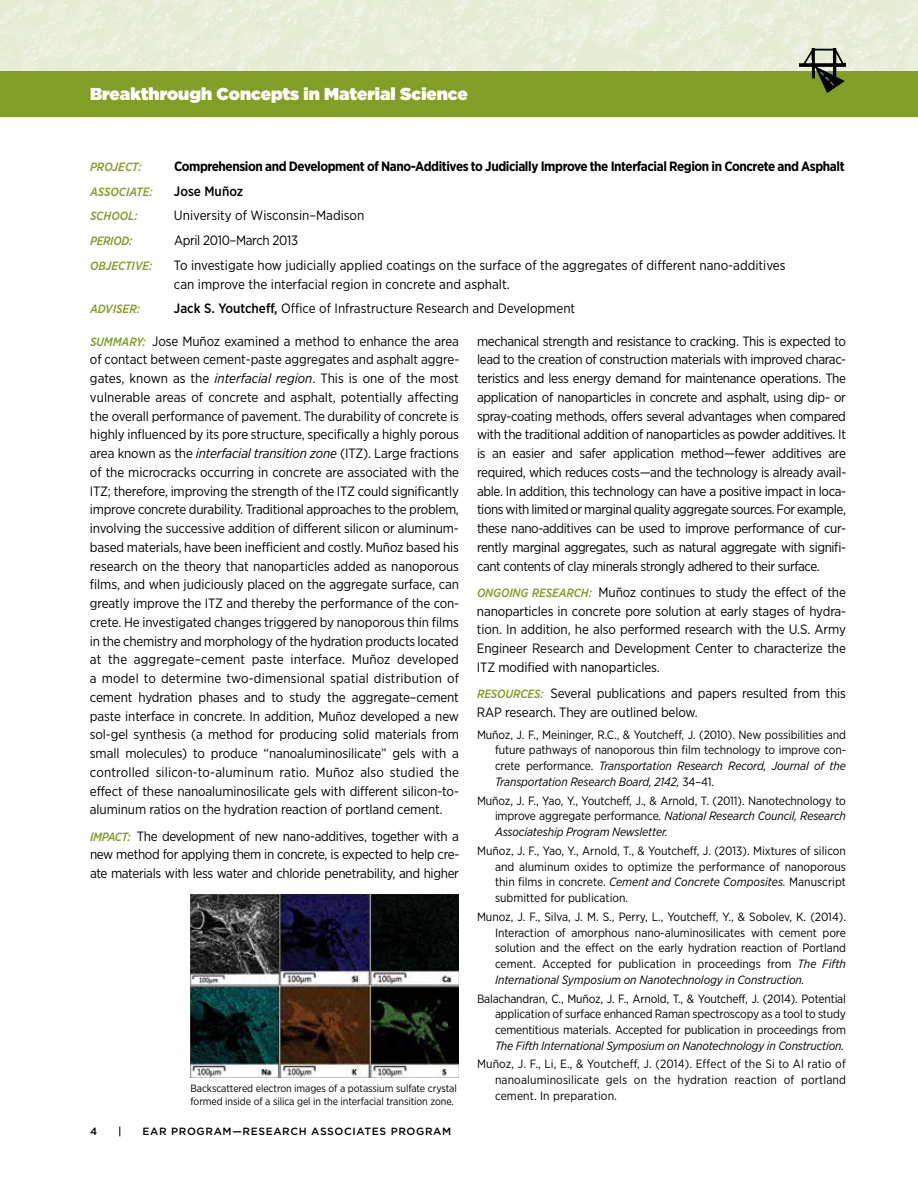
<style>
.page{position:relative;width:918px;height:1188px;background:#fff}
.page>*{position:absolute;margin:0;border:0;box-sizing:border-box;transform-origin:0 0}
.t1{font:900 17.25px "Gotham";color:#fff}
.t2{font:13.5px/18.8px "Gotham Narrow";letter-spacing:-.01em;color:#000;text-align:justify}
.t3{font:700 13.5px "Gotham Narrow";letter-spacing:-.03em;color:#000}
.t4{font:500 13.5px "Gotham Narrow";color:#000}
.t5{font:12px/15.8px "Gotham Narrow";letter-spacing:-.01em;color:#000;text-align:justify}
.t6{font:italic 12px "Gotham Narrow";letter-spacing:-.015em;color:#000}
.t7{font:italic 500 12px "Gotham Narrow";color:#839e25}
.t8{font:10.5px/12.8px "Gotham Narrow";letter-spacing:-.01em;color:#000}
.t9{font:500 10.5px "Gotham";letter-spacing:.06em;color:#000}
.t10{font:500 10.5px "Gotham";color:#000}
.s1{font-weight:500}
.s2{font-weight:500;font-style:italic;font-size:12px;color:#839e25}
.s3{font-style:italic}
</style>
<div class="page">
<img style="left:0;top:0;width:918px;height:72px">
<div style="left:0;top:72px;width:918px;height:45px;background:#839e25"></div>
<img style="left:799px;top:48px;width:47px;height:45px">
<img style="left:190px;top:895px;width:269px;height:183px">
<p class="t1" style="left:90px;top:82px;width:379px">Breakthrough Concepts in Material Science</p>
<p class="t7" style="left:90px;top:159px;width:53px">PROJECT:</p>
<p class="t3" style="left:174px;top:158px;width:672px">Comprehension and Development of Nano-Additives to Judicially Improve the Interfacial Region in Concrete and Asphalt</p>
<p class="t7" style="left:90px;top:184px;width:64px">ASSOCIATE:</p>
<p class="t4" style="left:174px;top:183px;width:71px">Jose Muñoz</p>
<p class="t7" style="left:90px;top:209px;width:49px">SCHOOL:</p>
<p class="t2" style="left:174px;top:206px;width:192px">University of Wisconsin–Madison</p>
<p class="t7" style="left:90px;top:234px;width:44px">PERIOD:</p>
<p class="t2" style="left:174px;top:231px;width:126px">April 2010–March 2013</p>
<p class="t7" style="left:90px;top:258px;width:64px">OBJECTIVE:</p>
<p class="t2" style="left:174px;top:256px;width:613px">To investigate how judicially applied coatings on the surface of the aggregates of different nano-additives can improve the interfacial region in concrete and asphalt.</p>
<p class="t7" style="left:90px;top:302px;width:52px">ADVISER:</p>
<p class="t2" style="left:174px;top:299px;width:403px"><span class="s1">Jack S. Youtcheff,</span> Office of Infrastructure Research and Development</p>
<p class="t2" style="left:90px;top:331px;width:371px"><span class="s2">SUMMARY:</span> Jose Muñoz examined a method to enhance the area of contact between cement-paste aggregates and asphalt aggre&shy;gates, known as the <span class="s3">interfacial region</span>. This is one of the most vulnerable areas of concrete and asphalt, potentially affecting the overall performance of pavement. The durability of concrete is highly influenced by its pore structure, specifically a highly porous area known as the <span class="s3">interfacial transition zone</span> (ITZ). Large fractions of the microcracks occurring in concrete are associated with the ITZ; therefore, improving the strength of the ITZ could significantly improve concrete durability. Traditional approaches to the problem, involving the successive addition of different silicon or aluminum&shy;based materials, have been inefficient and costly. Muñoz based his research on the theory that nanoparticles added as nanoporous films, and when judiciously placed on the aggregate surface, can greatly improve the ITZ and thereby the performance of the con&shy;crete. He investigated changes triggered by nanoporous thin films in the chemistry and morphology of the hydration products located at the aggregate–cement paste interface. Muñoz developed a model to determine two-dimensional spatial distribution of cement hydration phases and to study the aggregate–cement paste interface in concrete. In addition, Muñoz developed a new sol-gel synthesis (a method for producing solid materials from small molecules) to produce “nanoaluminosilicate” gels with a controlled silicon-to-aluminum ratio. Muñoz also studied the effect of these nanoaluminosilicate gels with different silicon-to&shy;aluminum ratios on the hydration reaction of portland cement.</p>
<p class="t7" style="left:90px;top:829px;width:12px">IMPACT</p>
<p class="t2" style="left:477px;top:331px;width:371px">mechanical strength and resistance to cracking. This is expected to lead to the creation of construction materials with improved charac&shy;teristics and less energy demand for maintenance operations. The application of nanoparticles in concrete and asphalt, using dip- or spray-coating methods, offers several advantages when compared with the traditional addition of nanoparticles as powder additives. It is an easier and safer application method—fewer additives are required, which reduces costs—and the technology is already avail&shy;able. In addition, this technology can have a positive impact in loca&shy;tions with limited or marginal quality aggregate sources. For example, these nano-additives can be used to improve performance of cur&shy;rently marginal aggregates, such as natural aggregate with signifi&shy;cant contents of clay minerals strongly adhered to their surface.</p>
<p class="t2" style="left:477px;top:583px;width:371px"><span class="s2">ONGOING RESEARCH:</span> Muñoz continues to study the effect of the nanoparticles in concrete pore solution at early stages of hydra&shy;tion. In addition, he also performed research with the U.S. Army Engineer Research and Development Center to characterize the ITZ modified with nanoparticles.</p>
<p class="t2" style="left:477px;top:684px;width:371px"><span class="s2">RESOURCES:</span> Several publications and papers resulted from this<br>RAP research. They are outlined below.</p>
<p class="t5" style="left:495px;top:726px;width:353px;text-indent:-18px">Muñoz, J. F., Meininger, R.C., &amp; Youtcheff, J. (2010). New possibilities and future pathways of nanoporous thin film technology to improve con&shy;crete performance. <span class="s3">Transportation Research Record, Journal of the Transportation Research Board, 2142,</span> 34–41.</p>
<p class="t5" style="left:495px;top:792px;width:352px;text-indent:-18px">Muñoz, J. F., Yao, Y., Youtcheff, J., &amp; Arnold, T. (2011). Nanotechnology to improve aggregate performance. <span class="s3">National Research Council, Research Associateship Program Newsletter.</span></p>
<p class="t5" style="left:495px;top:843px;width:353px;text-indent:-18px">Muñoz, J. F., Yao, Y., Arnold, T., &amp; Youtcheff, J. (2013). Mixtures of silicon and aluminum oxides to optimize the performance of nanoporous thin films in concrete. <span class="s3">Cement and Concrete Composites.</span> Manuscript submitted for publication.</p>
<p class="t5" style="left:495px;top:909px;width:353px;text-indent:-18px">Munoz, J. F., Silva, J. M. S., Perry, L., Youtcheff, Y., &amp; Sobolev, K. (2014).<br>Interaction of amorphous nano-aluminosilicates with cement pore solution and the effect on the early hydration reaction of Portland cement. Accepted for publication in proceedings from <span class="s3">The Fifth International Symposium on Nanotechnology in Construction.</span></p>
<p class="t5" style="left:495px;top:990px;width:353px;text-indent:-18px">Balachandran, C., Muñoz, J. F., Arnold, T., &amp; Youtcheff, J. (2014). Potential application of surface enhanced Raman spectroscopy as a tool to study cementitious materials. Accepted for publication in proceedings from</p>
<p class="t6" style="left:495px;top:1038px;width:351px">The Fifth International Symposium on Nanotechnology in Construction.</p>
<p class="t5" style="left:495px;top:1056px;width:353px;text-indent:-18px">Muñoz, J. F., Li, E., &amp; Youtcheff, J. (2014). Effect of the Si to Al ratio of nanoaluminosilicate gels on the hydration reaction of portland cement. In preparation.</p>
<p class="t2" style="left:90px;top:826px;width:371px;text-indent:38px"><span class="s2">:</span> The development of new nano-additives, together with a new method for applying them in concrete, is expected to help cre&shy;ate materials with less water and chloride penetrability, and higher</p>
<p class="t8" style="left:190px;top:1082px;width:268px">Backscattered electron images of a potassium sulfate crystal formed inside of a silica gel in the interfacial transition zone.</p>
<p class="t10" style="left:90px;top:1124px;width:9px">4</p>
<p class="t10" style="left:118px;top:1124px;width:5px">|</p>
<p class="t9" style="left:143px;top:1124px;width:132px">EAR PROGRAM—RESEAR</p>
<p class="t9" style="left:290px;top:1124px;width:162px">CH ASSOCIATES PROGRAM</p>
</div>
